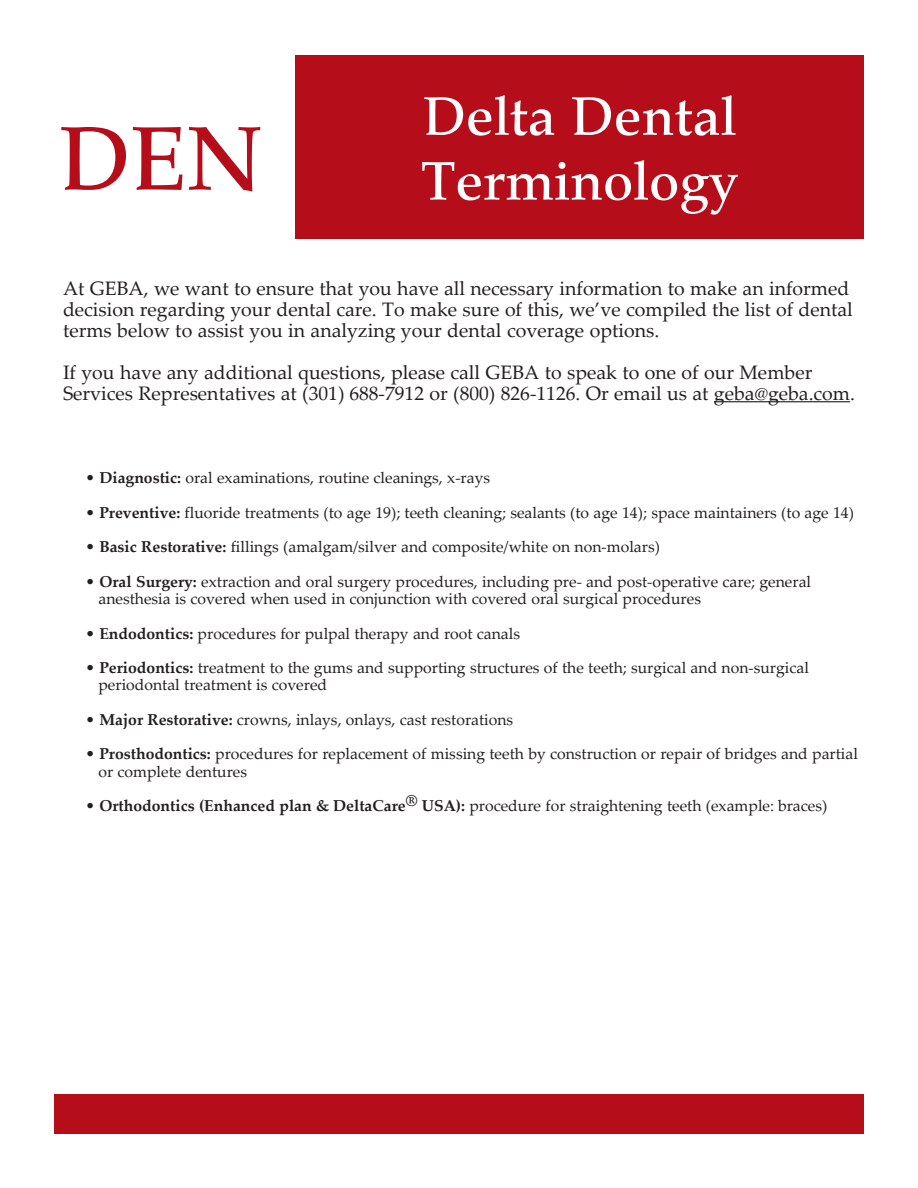
<style>
.page{position:relative;width:918px;height:1188px;background:#fff}
.page>*{position:absolute;margin:0;border:0;box-sizing:border-box;transform-origin:0 0}
.t1{font:500 90px "Palatino";color:#b50e1a}
.t2{font:500 54px "Palatino";color:#fff}
.t3{font:19.5px/21px "Palatino Linotype";color:#231f20}
.t4{font:15.75px "Palatino Linotype";color:#231f20}
.s1{font-weight:700}
</style>
<div class="page">
<div style="left:296px;top:56px;width:568px;height:183px;background:#b50e1a"></div>
<hr style="left:714px;top:401px;width:136px;height:1px;background:#231f20">
<div style="left:54px;top:1095px;width:810px;height:39px;background:#b50e1a"></div>
<p class="t1" style="left:59px;top:106px;width:205px">DEN</p>
<p class="t2" style="left:423px;top:85px;width:315px">Delta Dental</p>
<p class="t2" style="left:421px;top:149px;width:318px">Terminology</p>
<p class="t3" style="left:63px;top:277px;width:791px">At GEBA, we want to ensure that you have all necessary information to make an informed decision regarding your dental care. To make sure of this, we’ve compiled the list of dental terms below to assist you in analyzing your dental coverage options.</p>
<p class="t3" style="left:63px;top:361px;width:794px">If you have any additional questions, please call GEBA to speak to one of our Member<br>Services Representatives at (301) 688-7912 or (800) 826-1126. Or email us at geba@geba.com.</p>
<p class="t4" style="left:86px;top:467px;width:406px">• <span class="s1">Diagnostic:</span> oral examinations, routine cleanings, x-rays</p>
<p class="t4" style="left:86px;top:501px;width:770px">• <span class="s1">Preventive:</span> fluoride treatments (to age 19); teeth cleaning; sealants (to age 14); space maintainers (to age 14)</p>
<p class="t4" style="left:86px;top:536px;width:576px">• <span class="s1">Basic Restorative:</span> fillings (amalgam/silver and composite/white on non-molars)</p>
<p class="t4" style="left:86px;top:570px;width:727px">• <span class="s1">Oral Surgery:</span> extraction and oral surgery procedures, including pre- and post-operative care; general</p>
<p class="t4" style="left:98px;top:588px;width:604px">anesthesia is covered when used in conjunction with covered oral surgical procedures</p>
<p class="t4" style="left:86px;top:622px;width:436px">• <span class="s1">Endodontics:</span> procedures for pulpal therapy and root canals</p>
<p class="t4" style="left:86px;top:657px;width:725px">• <span class="s1">Periodontics:</span> treatment to the gums and supporting structures of the teeth; surgical and non-surgical</p>
<p class="t4" style="left:98px;top:674px;width:230px">periodontal treatment is covered</p>
<p class="t4" style="left:86px;top:708px;width:429px">• <span class="s1">Major Restorative:</span> crowns, inlays, onlays, cast restorations</p>
<p class="t4" style="left:86px;top:743px;width:774px">• <span class="s1">Prosthodontics:</span> procedures for replacement of missing teeth by construction or repair of bridges and partial</p>
<p class="t4" style="left:98px;top:760px;width:150px">or complete dentures</p>
<p class="t4" style="left:86px;top:795px;width:743px">• <span class="s1">Orthodontics (Enhanced plan &amp; DeltaCare</span><sup>®</sup> <span class="s1">USA):</span> procedure for straightening teeth (example: braces)</p>
</div>
